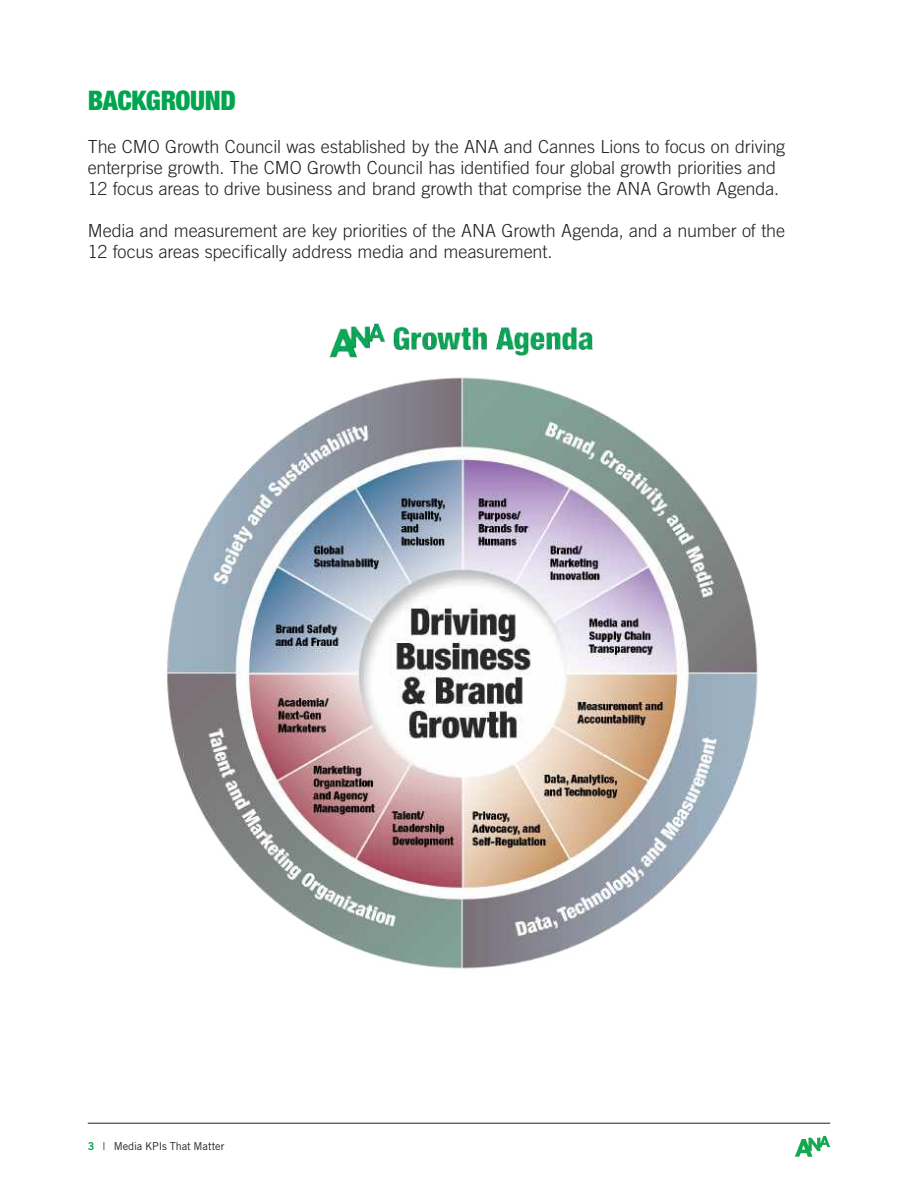
<style>
.page{position:relative;width:918px;height:1188px;background:#fff}
.page>*{position:absolute;margin:0;border:0;box-sizing:border-box;transform-origin:0 0}
.t1{font:900 condensed 27px "Helvetica Neue";letter-spacing:-.015em;color:#00a54f}
.t2{font:300 18px/21px "Trade Gothic LT Std";letter-spacing:-.005em;color:#231f20}
.t3{font:10.8px "Trade Gothic LT Std";letter-spacing:-.01em;color:#231f20}
.s1{font-family:"Trade Gothic LT Std Bd 2";color:#00a54f}
</style>
<div class="page">
<hr style="left:88px;top:1123px;width:742px;height:1px;background:#231f20">
<svg style="left:795px;top:1136px;width:35px;height:21px"></svg>
<img style="left:166px;top:323px;width:592px;height:646px">
<h1 class="t1" style="left:88px;top:83px;width:150px">BACKGROUND</h1>
<p class="t2" style="left:88px;top:136px;width:699px">The CMO Growth Council was established by the ANA and Cannes Lions to focus on driving enterprise growth. The CMO Growth Council has identified four global growth priorities and<br>12 focus areas to drive business and brand growth that comprise the ANA Growth Agenda.</p>
<p class="t2" style="left:88px;top:220px;width:699px">Media and measurement are key priorities of the ANA Growth Agenda, and a number of the<br>12 focus areas specifically address media and measurement.</p>
<p class="t3" style="left:88px;top:1140px;width:138px"><span class="s1">3</span> | Media KPIs That Matter</p>
</div>
